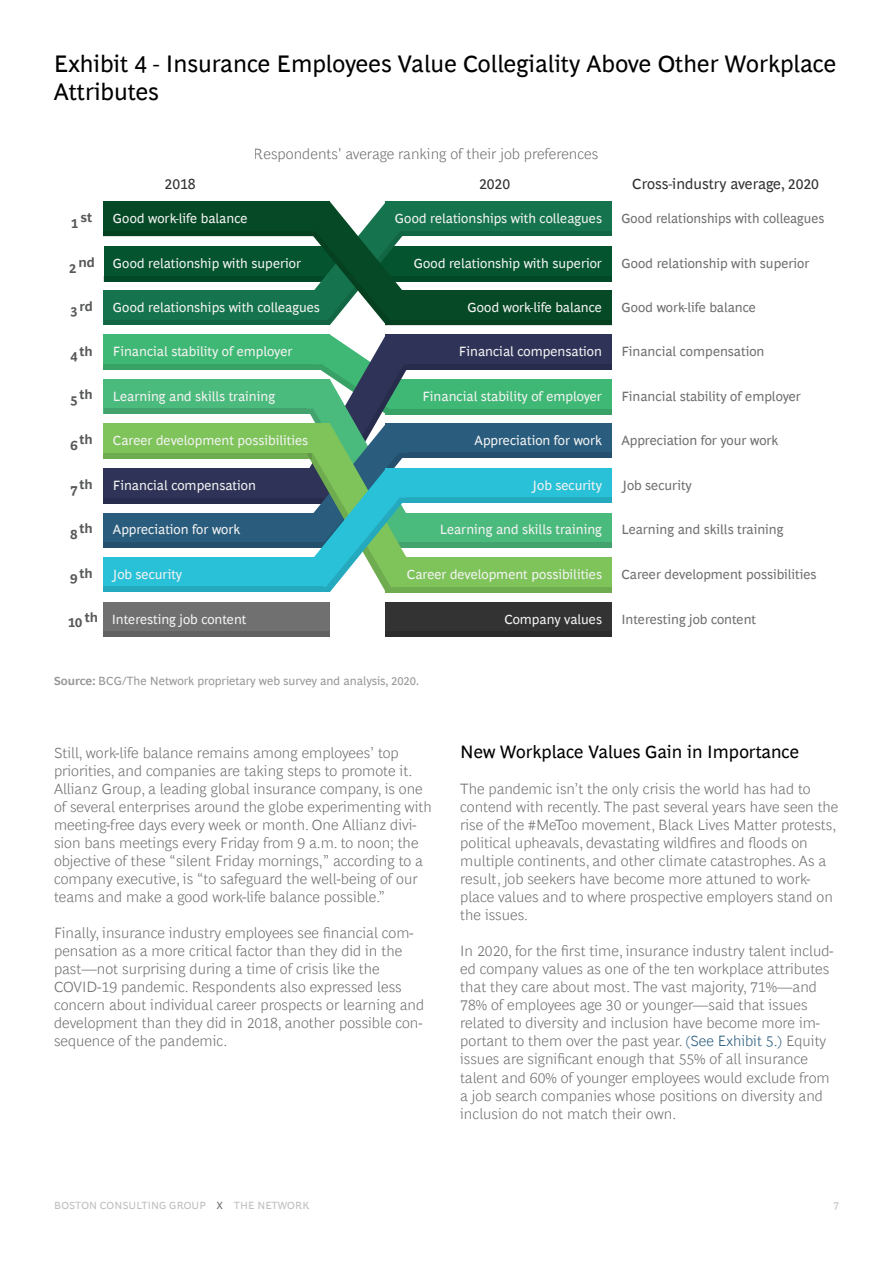
<style>
.page{position:relative;width:893px;height:1263px;background:#fff}
.page>*{position:absolute;margin:0;border:0;box-sizing:border-box;transform-origin:0 0}
.t1{font:24px/28.8px "Henderson BCG Sans";color:#000}
.t2{font:18px "Henderson BCG Sans";color:#000}
.t3{font:300 15px/18px "Henderson BCG Sans";color:#707071}
.t4{font:15px "Henderson BCG Sans";color:#333}
.t5{font:13.5px "Henderson BCG Sans";color:#f3f3f3}
.t6{font:13.5px "Henderson BCG Sans";color:#707071}
.t7{font:700 13.5px "Henderson BCG Sans";color:#575858}
.t8{font:12px "Henderson BCG Sans";color:#989899}
.t9{font:10.5px "Henderson BCG Sans";letter-spacing:.01em;color:#c0bfbf}
.s1{font-weight:700}
.s2{color:#295c7d}
.s3{color:#707070}
</style>
<div class="page">
<div style="left:104px;top:558px;width:226px;height:34px;background:#29c1d8"></div>
<div style="left:104px;top:334px;width:226px;height:36px;background:#40b875"></div>
<div style="left:386px;top:379px;width:226px;height:35px;background:#40b875"></div>
<div style="left:104px;top:513px;width:226px;height:34px;background:#295c7d"></div>
<div style="left:386px;top:424px;width:226px;height:34px;background:#295c7d"></div>
<div style="left:104px;top:468px;width:226px;height:35px;background:#2e3357"></div>
<div style="left:386px;top:334px;width:226px;height:36px;background:#2e3357"></div>
<div style="left:104px;top:602px;width:226px;height:35px;background:#707071"></div>
<div style="left:386px;top:557px;width:226px;height:35px;background:#7fc45a"></div>
<div style="left:104px;top:379px;width:226px;height:35px;background:#4bba7d"></div>
<div style="left:386px;top:513px;width:226px;height:34px;background:#4bba7d"></div>
<div style="left:104px;top:587px;width:226px;height:5px;background:#24a9be"></div>
<div style="left:104px;top:364px;width:226px;height:6px;background:#38a166"></div>
<div style="left:386px;top:409px;width:226px;height:5px;background:#38a166"></div>
<div style="left:104px;top:542px;width:226px;height:5px;background:#24506e"></div>
<div style="left:399px;top:453px;width:213px;height:5px;background:#24506e"></div>
<div style="left:104px;top:498px;width:226px;height:5px;background:#282c4c"></div>
<div style="left:386px;top:364px;width:226px;height:6px;background:#282c4c"></div>
<div style="left:104px;top:631px;width:226px;height:6px;background:#626263"></div>
<div style="left:386px;top:602px;width:226px;height:35px;background:#333"></div>
<div style="left:386px;top:631px;width:226px;height:6px;background:#2c2c2c"></div>
<div style="left:386px;top:587px;width:226px;height:5px;background:#6fac4f"></div>
<div style="left:104px;top:408px;width:207px;height:6px;background:#42a36e"></div>
<div style="left:386px;top:542px;width:226px;height:5px;background:#42a36e"></div>
<svg style="left:104px;top:202px;width:508px;height:123px;background:#2f7254"></svg>
<div style="left:386px;top:468px;width:226px;height:35px;background:#29c1d8"></div>
<div style="left:386px;top:498px;width:226px;height:5px;background:#24a9be"></div>
<div style="left:104px;top:423px;width:226px;height:35px;background:#7fc45a"></div>
<div style="left:104px;top:453px;width:208px;height:5px;background:#6fac4f"></div>
<svg style="left:300px;top:335px;width:116px;height:257px"></svg>
<h1 class="t1" style="left:54px;top:47px;width:784px">Exhibit 4 - Insurance Employees Value Collegiality Above Other Workplace<br>Attributes</h1>
<p class="t3" style="left:254px;top:144px;width:346px">Respondents' average ranking of their job preferences</p>
<p class="t4" style="left:165px;top:172px;width:33px">2018</p>
<p class="t4" style="left:479px;top:172px;width:33px">2020</p>
<p class="t4" style="left:632px;top:172px;width:188px">Cross-industry average, 2020</p>
<p class="t5" style="left:113px;top:209px;width:136px">Good work-life balance</p>
<p class="t5" style="left:395px;top:209px;width:209px">Good relationships with colleagues</p>
<p class="t7" style="left:71px;top:208px;width:22px">1st</p>
<p class="t7" style="left:78px;top:252px;width:18px">nd</p>
<p class="t7" style="left:70px;top:296px;width:24px">3rd</p>
<p class="t7" style="left:70px;top:341px;width:24px">4th</p>
<p class="t7" style="left:70px;top:385px;width:24px">5th</p>
<p class="t7" style="left:70px;top:430px;width:24px">6th</p>
<p class="t7" style="left:70px;top:474px;width:24px">7th</p>
<p class="t7" style="left:70px;top:518px;width:24px">8th</p>
<p class="t7" style="left:70px;top:563px;width:24px">9th</p>
<p class="t7" style="left:68px;top:610px;width:32px">10 th</p>
<p class="t5" style="left:504px;top:609px;width:99px">Company values</p>
<p class="t5" style="left:113px;top:253px;width:190px">Good relationship with superior</p>
<p class="t5" style="left:414px;top:253px;width:190px">Good relationship with superior</p>
<p class="t7" style="left:69px;top:258px;width:9px">2</p>
<p class="t5" style="left:113px;top:297px;width:209px">Good relationships with colleagues</p>
<p class="t5" style="left:467px;top:297px;width:136px">Good work-life balance</p>
<p class="t5" style="left:113px;top:342px;width:181px">Financial stability of employer</p>
<p class="t5" style="left:459px;top:342px;width:145px">Financial compensation</p>
<p class="t5" style="left:113px;top:386px;width:164px">Learning and skills training</p>
<p class="t5" style="left:422px;top:386px;width:181px">Financial stability of employer</p>
<p class="t5" style="left:113px;top:430px;width:197px">Career development possibilities</p>
<p class="t5" style="left:475px;top:430px;width:129px">Appreciation for work</p>
<p class="t5" style="left:533px;top:475px;width:71px">Job security</p>
<p class="t5" style="left:113px;top:475px;width:145px">Financial compensation</p>
<p class="t5" style="left:440px;top:520px;width:164px">Learning and skills training</p>
<p class="t5" style="left:113px;top:520px;width:129px">Appreciation for work</p>
<p class="t5" style="left:407px;top:564px;width:197px">Career development possibilities</p>
<p class="t5" style="left:113px;top:564px;width:71px">Job security</p>
<p class="t5" style="left:112px;top:609px;width:136px">Interesting job content</p>
<p class="t6" style="left:621px;top:209px;width:204px">Good relationships with colleagues</p>
<p class="t6" style="left:621px;top:253px;width:190px">Good relationship with superior</p>
<p class="t6" style="left:621px;top:297px;width:136px">Good work-life balance</p>
<p class="t6" style="left:621px;top:342px;width:145px">Financial compensation</p>
<p class="t6" style="left:621px;top:386px;width:181px">Financial stability of employer</p>
<p class="t6" style="left:621px;top:430px;width:159px">Appreciation for your work</p>
<p class="t6" style="left:622px;top:475px;width:71px">Job security</p>
<p class="t6" style="left:621px;top:520px;width:164px">Learning and skills training</p>
<p class="t6" style="left:621px;top:564px;width:197px">Career development possibilities</p>
<p class="t6" style="left:621px;top:609px;width:136px">Interesting job content</p>
<p class="t8" style="left:54px;top:672px;width:367px"><span class="s1">Source:</span> BCG/The Network proprietary web survey and analysis, 2020.</p>
<p class="t3" style="left:54px;top:742px;width:379px">Still, work-life balance remains among employees’ top priorities, and companies are taking steps to promote it.<br>Allianz Group, a leading global insurance company, is one of several enterprises around the globe experimenting with meeting-free days every week or month. One Allianz divi&shy;sion bans meetings every Friday from 9 a.m. to noon; the objective of these “silent Friday mornings,” according to a company executive, is “to safeguard the well-being of our teams and make a good work-life balance possible.”</p>
<p class="t3" style="left:54px;top:923px;width:372px">Finally, insurance industry employees see financial com&shy;pensation as a more critical factor than they did in the past—not surprising during a time of crisis like the COVID-19 pandemic. Respondents also expressed less concern about individual career prospects or learning and development than they did in 2018, another possible con&shy;sequence of the pandemic.</p>
<p class="t2" style="left:460px;top:738px;width:340px">New Workplace Values Gain in Importance</p>
<p class="t3" style="left:460px;top:778px;width:380px">The pandemic isn’t the only crisis the world has had to contend with recently. The past several years have seen the rise of the #MeToo movement, Black Lives Matter protests, political upheavals, devastating wildfires and floods on multiple continents, and other climate catastrophes. As a result, job seekers have become more attuned to work&shy;place values and to where prospective employers stand on the issues.</p>
<p class="t3" style="left:460px;top:941px;width:375px">In 2020, for the first time, insurance industry talent includ&shy;ed company values as one of the ten workplace attributes that they care about most. The vast majority, 71%—and 78% of employees age 30 or younger—said that issues related to diversity and inclusion have become more im&shy;portant to them over the past year. <span class="s2">(See Exhibit 5.)</span> Equity issues are significant enough that 55% of all insurance talent and 60% of younger employees would exclude from a job search companies whose positions on diversity and inclusion do not match their own.</p>
<p class="t9" style="left:54px;top:1197px;width:257px">BOSTON CONSULTING GROUP <span class="s3">X</span> THE NETWORK</p>
<p class="t9" style="left:833px;top:1197px;width:7px">7</p>
</div>
